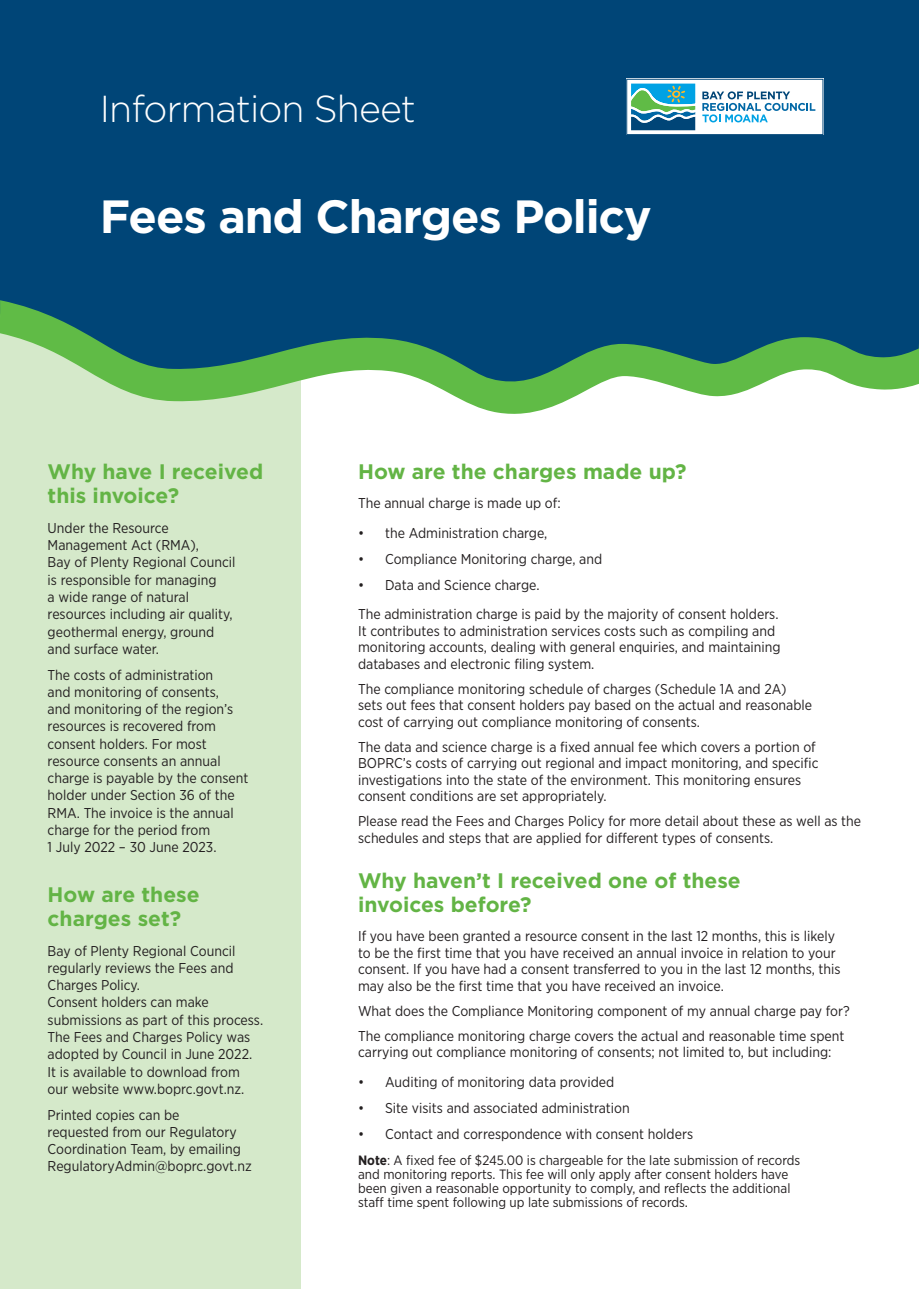
<style>
.page{position:relative;width:919px;height:1289px;background:#fff}
.page>*{position:absolute;margin:0;border:0;box-sizing:border-box;transform-origin:0 0}
.Heading_2{font:700 46.5px "Gotham";letter-spacing:-.025em;color:#fff}
.Heading_2-2{font:300 37.5px "Gotham";letter-spacing:-.025em;color:#fff}
.Subheading_1_PMS_368{font:700 21px/24px "Gotham";color:#63b445}
.Body_copy{font:14.25px/17.2px "Gotham Narrow";color:#231f20}
.Body_copy-2{font:13.5px/13.8px "Gotham Narrow";color:#231f20}
.s1{font-weight:700}
.s2{font-size:14.25px}
</style>
<div class="page">
<div style="left:0;top:0;width:300px;height:1288px;background:#d5e9ca"></div>
<div style="left:0;top:0;width:918px;height:300px;background:#004577"></div>
<svg style="left:626px;top:79px;width:197px;height:56px"></svg>
<svg style="left:0;top:300px;width:918px;height:118px"></svg>
<p class="Heading_2-2" style="left:100px;top:85px;width:317px">Information Sheet</p>
<p class="Heading_2" style="left:100px;top:186px;width:553px">Fees and Charges Policy</p>
<p class="Subheading_1_PMS_368" style="left:48px;top:459px;width:217px">Why have I received this invoice?</p>
<p class="Body_copy" style="left:48px;top:519px;width:189px">Under the Resource<br>Management Act (RMA),<br>Bay of Plenty Regional Council is responsible for managing<br>a wide range of natural resources including air quality, geothermal energy, ground and surface water.</p>
<p class="Body_copy" style="left:48px;top:665px;width:202px">The costs of administration<br>and monitoring of consents,<br>and monitoring of the region’s resources is recovered from consent holders. For most resource consents an annual charge is payable by the consent holder under Section 36 of the<br>RMA. The invoice is the annual charge for the period from<br>1 July 2022 – 30 June 2023.</p>
<p class="Subheading_1_PMS_368" style="left:48px;top:882px;width:153px">How are these charges set?</p>
<p class="Body_copy" style="left:48px;top:941px;width:217px">Bay of Plenty Regional Council regularly reviews the Fees and<br>Charges Policy.<br>Consent holders can make submissions as part of this process.<br>The Fees and Charges Policy was adopted by Council in June 2022.<br>It is available to download from our website www.boprc.govt.nz.</p>
<p class="Body_copy" style="left:48px;top:1105px;width:195px">Printed copies can be requested from our Regulatory<br>Coordination Team, by emailing</p>
<p class="Body_copy" style="left:48px;top:1157px;width:206px">RegulatoryAdmin@boprc.govt.nz</p>
<p class="Subheading_1_PMS_368" style="left:358px;top:459px;width:330px">How are the charges made up?</p>
<p class="Body_copy" style="left:358px;top:494px;width:204px">The annual charge is made up of:</p>
<p class="Body_copy" style="left:358px;top:524px;width:191px">• the Administration charge,</p>
<p class="Body_copy" style="left:358px;top:550px;width:245px">• Compliance Monitoring charge, and</p>
<p class="Body_copy" style="left:358px;top:576px;width:183px">• Data and Science charge.</p>
<p class="Body_copy" style="left:358px;top:605px;width:424px;line-height:16.5px">The administration charge is paid by the majority of consent holders.<br>It contributes to administration services costs such as compiling and monitoring accounts, dealing with general enquiries, and maintaining databases and electronic filing system.</p>
<p class="Body_copy" style="left:358px;top:680px;width:455px;line-height:16.5px">The compliance monitoring schedule of charges (Schedule 1A and 2A) sets out fees that consent holders pay based on the actual and reasonable cost of carrying out compliance monitoring of consents.</p>
<p class="Body_copy" style="left:358px;top:738px;width:462px;line-height:16.5px">The data and science charge is a fixed annual fee which covers a portion of BOPRC’s costs of carrying out regional and impact monitoring, and specific investigations into the state of the environment. This monitoring ensures consent conditions are set appropriately.</p>
<p class="Body_copy" style="left:358px;top:812px;width:504px;line-height:16.5px">Please read the Fees and Charges Policy for more detail about these as well as the schedules and steps that are applied for different types of consents.</p>
<p class="Subheading_1_PMS_368" style="left:358px;top:868px;width:384px">Why haven’t I received one of these invoices before?</p>
<p class="Body_copy" style="left:358px;top:927px;width:484px;line-height:16.5px">If you have been granted a resource consent in the last 12 months, this is likely to be the first time that you have received an annual invoice in relation to your consent. If you have had a consent transferred to you in the last 12 months, this may also be the first time that you have received an invoice.</p>
<p class="Body_copy" style="left:358px;top:1001px;width:493px">What does the Compliance Monitoring component of my annual charge pay for?</p>
<p class="Body_copy" style="left:358px;top:1027px;width:487px;line-height:16.5px">The compliance monitoring charge covers the actual and reasonable time spent carrying out compliance monitoring of consents; not limited to, but including:</p>
<p class="Body_copy" style="left:358px;top:1073px;width:258px">• Auditing of monitoring data provided</p>
<p class="Body_copy" style="left:358px;top:1099px;width:273px">• Site visits and associated administration</p>
<p class="Body_copy" style="left:358px;top:1124px;width:336px">• Contact and correspondence with consent holders</p>
<p class="Body_copy-2" style="left:358px;top:1153px;width:443px"><span class="s1">Note</span>: A fixed fee of $245.00 is chargeable for the late submission of records and monitoring reports. This fee will only apply after consent holders have been given a reasonable opportunity to comply, and reflects the additional staff time spent following up late submissions of records<span class="s2">.</span></p>
</div>
